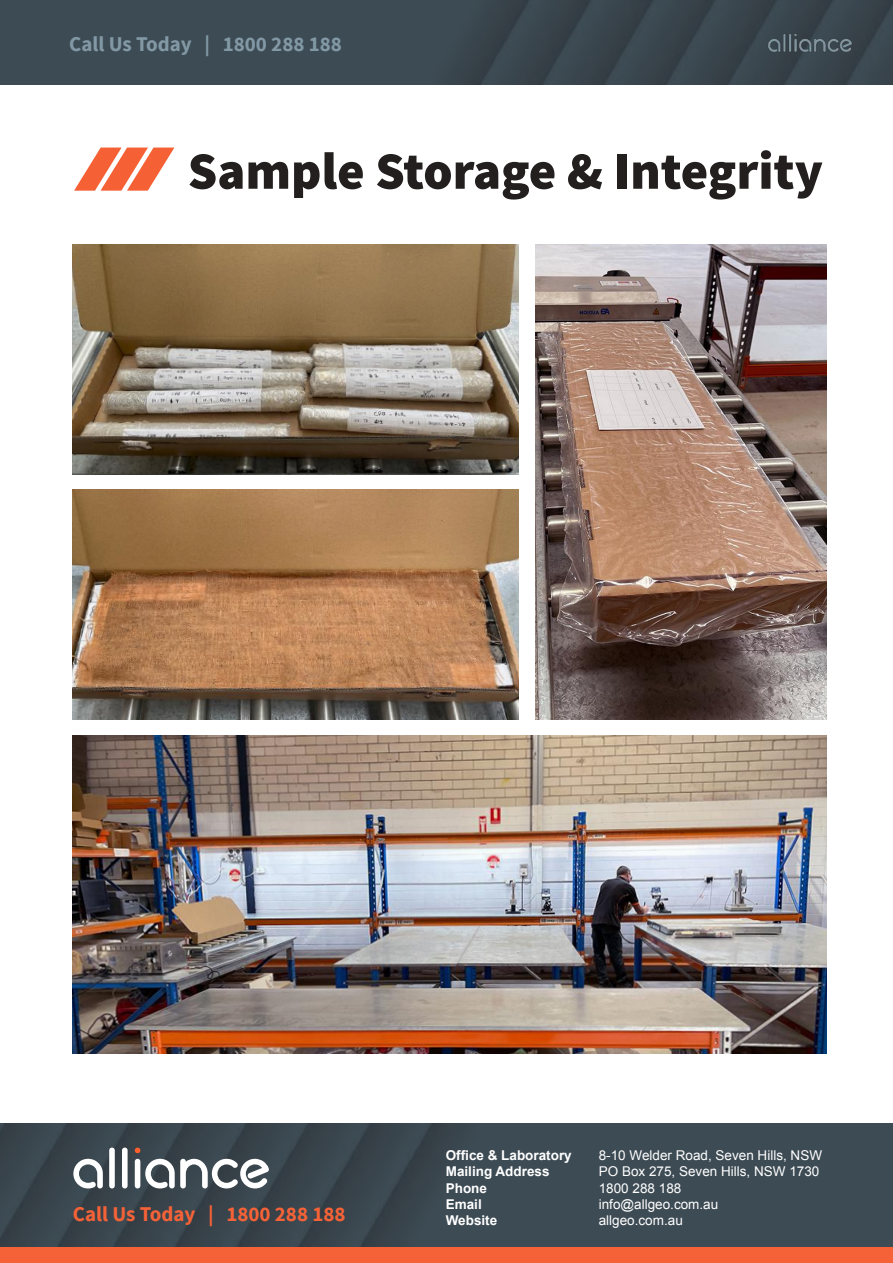
<style>
.page{position:relative;width:893px;height:1263px;background:#fff}
.page>*{position:absolute;margin:0;border:0;box-sizing:border-box;transform-origin:0 0}
.t1{font:900 52.5px "Source Sans Pro";color:#241f1f}
.t2{font:700 21px "Source Sans Pro";color:#8299a5}
.t3{font:700 21px "Source Sans Pro";color:#f66237}
.t4{font:13.5px/16.2px "Arial";color:#fff}
.t5{font:700 13.5px/16.2px "Arial";color:#fff}
</style>
<div class="page">
<img style="left:73px;top:489px;width:445px;height:230px">
<img style="left:0;top:0;width:893px;height:84px">
<img style="left:766px;top:33px;width:87px;height:20px">
<img style="left:73px;top:735px;width:753px;height:318px">
<img style="left:73px;top:245px;width:445px;height:230px">
<img style="left:535px;top:245px;width:291px;height:474px">
<svg style="left:74px;top:148px;width:100px;height:43px"></svg>
<div style="left:0;top:1247px;width:893px;height:16px;background:#f66237"></div>
<img style="left:0;top:1123px;width:893px;height:124px">
<svg style="left:73px;top:1159px;width:30px;height:29px"></svg>
<svg style="left:109px;top:1147px;width:6px;height:41px"></svg>
<svg style="left:122px;top:1147px;width:6px;height:41px"></svg>
<svg style="left:135px;top:1159px;width:134px;height:29px"></svg>
<svg style="left:135px;top:1147px;width:5px;height:6px"></svg>
<h2 class="t2" style="left:69px;top:30px;width:274px">Call Us Today | 1800 288 188</h2>
<h1 class="t1" style="left:188px;top:135px;width:637px">Sample Storage &amp; Integrity</h1>
<h2 class="t3" style="left:73px;top:1200px;width:274px">Call Us Today | 1800 288 188</h2>
<p class="t5" style="left:446px;top:1148px;width:128px">Office &amp; Laboratory<br>Mailing Address<br>Phone<br>Email<br>Website</p>
<p class="t4" style="left:599px;top:1147px;width:225px">8-10 Welder Road, Seven Hills, NSW<br>PO Box 275, Seven Hills, NSW 1730<br>1800 288 188<br>info@allgeo.com.au<br>allgeo.com.au</p>
</div>
